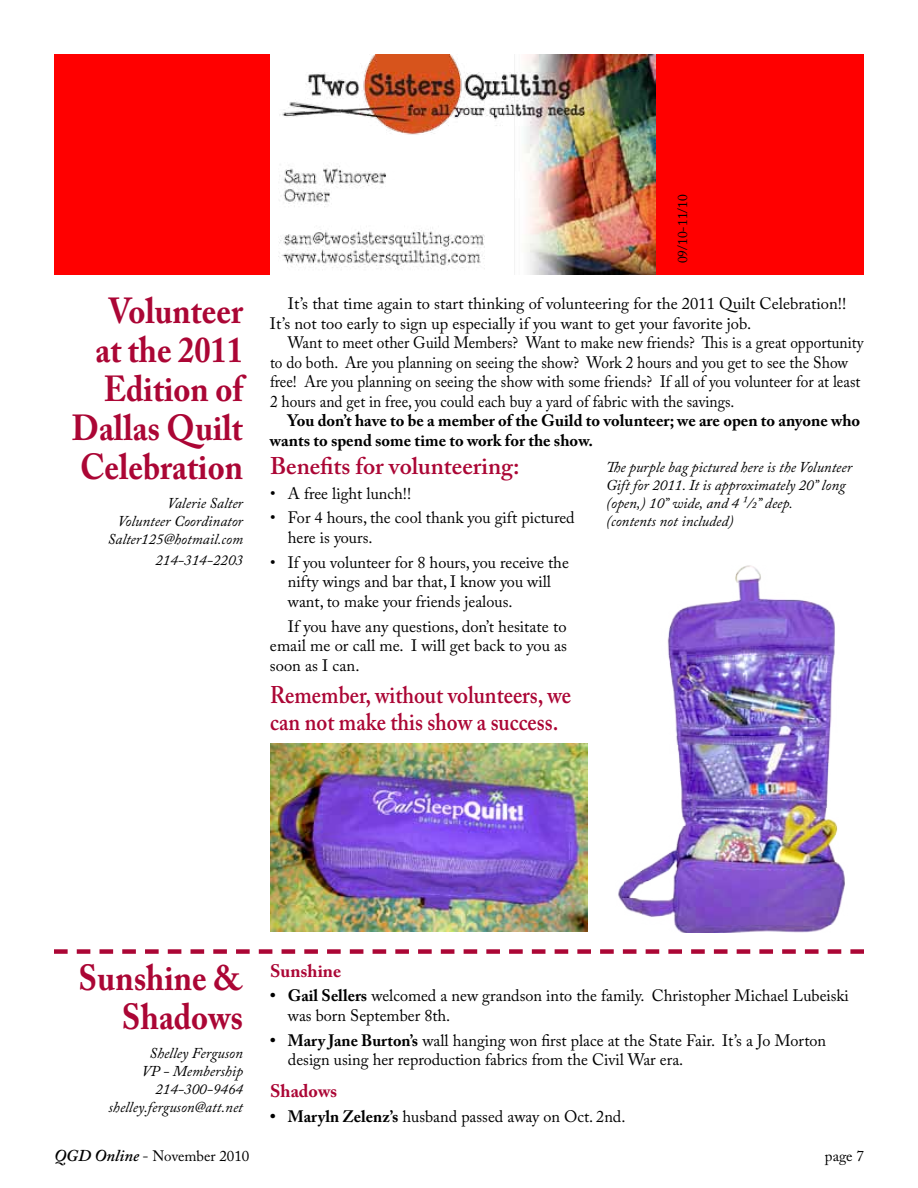
<style>
.page{position:relative;width:918px;height:1188px;background:#fff}
.page>*{position:absolute;margin:0;border:0;box-sizing:border-box;transform-origin:0 0}
.t1{font:700 36px/39px "Adobe Caslon Pro";color:#ab0635;text-align:right;scale:.9 1}
.t2{font:600 24px/27px "Adobe Caslon Pro";color:#ab0635;scale:.89 1}
.t3{font:600 24px "Adobe Caslon Pro";color:#ab0635}
.t4{font:700 18px "Adobe Caslon Pro";color:#ab0635}
.t5{font:16.5px/19.5px "Adobe Caslon Pro";color:#000}
.t6{font:16.5px/19.5px "Adobe Caslon Pro";color:#000;scale:.93 1}
.t7{font:700 16.5px/19.5px "Adobe Caslon Pro";color:#000}
.t8{font:italic 15px/18px "Adobe Caslon Pro";color:#000;text-align:right}
.t9{font:15px "Adobe Caslon Pro";color:#000}
.t10{font:13.5px "Adobe Caslon Pro";color:#000}
.s1{font-weight:700}
.s2{font-weight:600;font-style:italic;font-size:16.5px}
</style>
<div class="page">
<div style="left:54px;top:54px;width:810px;height:220px;background:#f00"></div>
<svg style="left:54px;top:949px;width:810px;height:5px"></svg>
<img style="left:270px;top:54px;width:386px;height:220px">
<img style="left:618px;top:565px;width:227px;height:367px">
<img style="left:270px;top:744px;width:318px;height:188px">
<h1 class="t1" style="left:72px;top:292px;width:192px">Volunteer<br>at the 2011<br>Edition of<br>Dallas Quilt<br>Celebration</h1>
<p class="t8" style="left:108px;top:494px;width:137px">Valerie Salter<br>Volunteer Coordinator<br>Salter125@hotmail.com</p>
<p class="t8" style="left:155px;top:551px;width:89px">214-314-22 03</p>
<p class="t10" style="left:675px;top:263px;width:70px;rotate:-90deg">09/10-11/10</p>
<p class="t5" style="left:270px;top:294px;width:578px;text-indent:18px">It’s that time again to start thinking of volunteering for the 2011 Quilt Celebration!!<br>It’s not too early to sign up especially if you want to get your favorite job.</p>
<p class="t6" style="left:270px;top:333px;width:640px;text-indent:18px">Want to meet other Guild Members? Want to make new friends? This is a great opportunity to do both. Are you planning on seeing the show? Work 2 hours and you get to see the Show free! Are you planning on seeing the show with some friends? If all of you volunteer for at least 2 hours and get in free, you could each buy a yard of fabric with the savings.</p>
<p class="t7" style="left:270px;top:411px;width:592px;text-indent:18px">You don’t have to be a member of the Guild to volunteer; we are open to anyone who wants to spend some time to work for the show.</p>
<h2 class="t3" style="left:270px;top:451px;width:251px">Benefits for volunteering:</h2>
<p class="t5" style="left:270px;top:483px;width:143px">• A free light lunch!!</p>
<p class="t5" style="left:288px;top:508px;width:288px;text-indent:-18px">• For 4 hours, the cool thank you gift pictured here is yours.</p>
<p class="t5" style="left:288px;top:552px;width:282px;text-indent:-18px">• If you volunteer for 8 hours, you receive the nifty wings and bar that, I know you will want, to make your friends jealous.</p>
<p class="t5" style="left:270px;top:616px;width:299px;text-align:justify;text-indent:18px">If you have any questions, don’t hesitate to email me or call me. I will get back to you as soon as I can.</p>
<h2 class="t2" style="left:270px;top:681px;width:340px">Remember, without volunteers, we can not make this show a success.</h2>
<p class="t8" style="left:606px;top:458px;width:248px;text-align:left">The purple bag pictured here is the Volunteer Gift for 2 011. It is approximately 2 0” long (open,) 10” wide, and 4 1/2” deep.<br>(contents not included)</p>
<h1 class="t1" style="left:79px;top:958px;width:184px">Sunshine &amp;<br>Shadows</h1>
<p class="t8" style="left:109px;top:1043px;width:136px">Shelley Ferguson<br>VP - Membership<br>214-300-9464 shelley.ferguson@att.net</p>
<p class="t4" style="left:270px;top:960px;width:73px">Sunshine</p>
<p class="t5" style="left:288px;top:986px;width:563px;text-indent:-18px"><span class="s1">• Gail Sellers</span> welcomed a new grandson into the family. Christopher Michael Lubeiski was born September 8th.</p>
<p class="t5" style="left:288px;top:1030px;width:540px;text-indent:-18px"><span class="s1">• Mary Jane Burton’s</span> wall hanging won first place at the State Fair. It’s a Jo Morton design using her reproduction fabrics from the Civil War era.</p>
<p class="t4" style="left:270px;top:1080px;width:69px">Shadows</p>
<p class="t5" style="left:270px;top:1107px;width:357px"><span class="s1">• Maryln Zelenz’s</span> husband passed away on Oct. 2nd.</p>
<p class="t9" style="left:54px;top:1147px;width:197px"><span class="s2">QGD Online</span> - November 2010</p>
<p class="t9" style="left:825px;top:1147px;width:41px">page 7</p>
</div>
